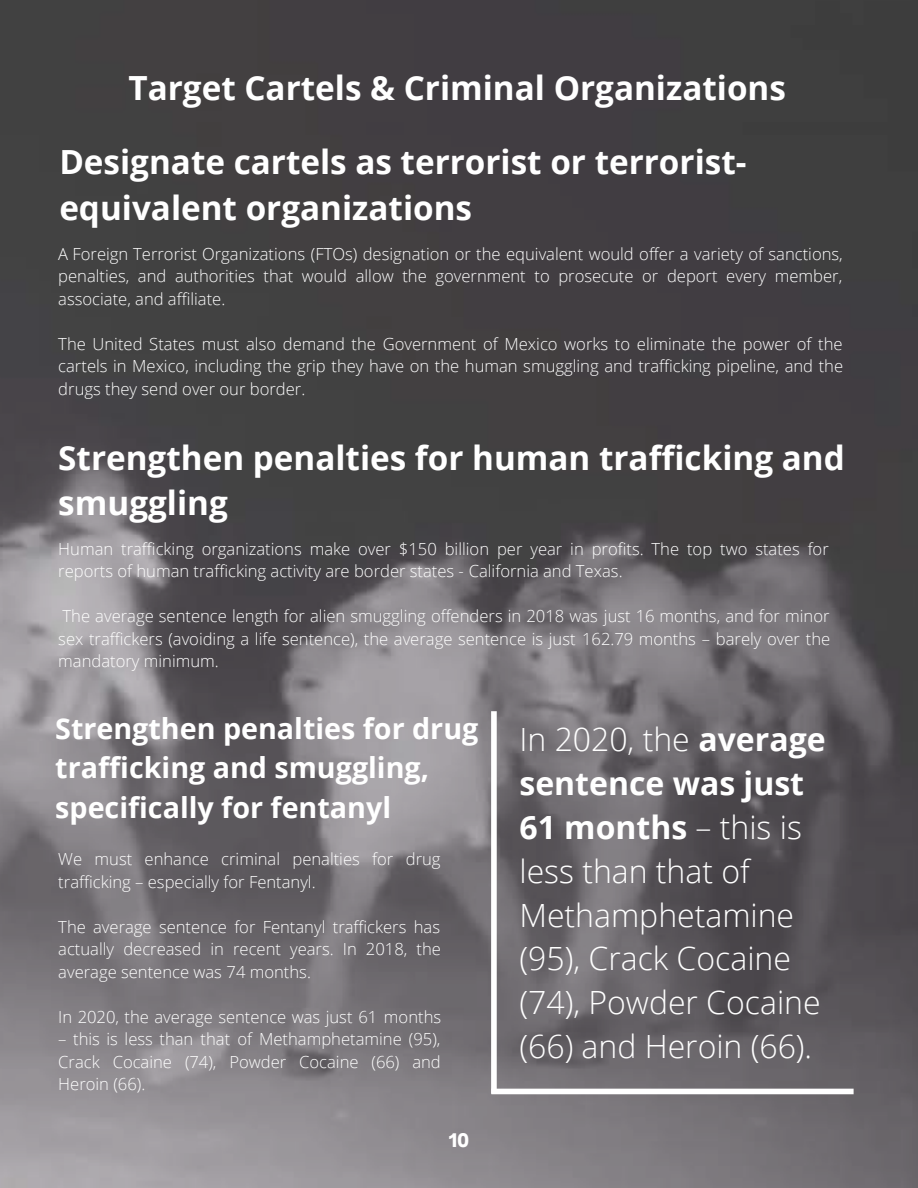
<style>
.page{position:relative;width:918px;height:1188px;background:#fff}
.page>*{position:absolute;margin:0;border:0;box-sizing:border-box;transform-origin:0 0}
.t1{font:700 33.3px/45.8px "Open Sans";color:#fff}
.t2{font:300 31.95px/43.8px "Open Sans";color:#fff}
.t3{font:700 28.65px/39.5px "Open Sans";color:#fff}
.t4{font:900 18px "Open Sauce One";color:#fff}
.t5{font:300 16.65px/22.5px "Open Sans";color:#fff;text-align:justify}
.s1{font-weight:700}
</style>
<div class="page">
<img style="left:0;top:0;width:918px;height:1188px">
<div style="left:491px;top:1089px;width:363px;height:5px;background:#fff"></div>
<div style="left:491px;top:711px;width:6px;height:383px;background:#fff"></div>
<h1 class="t1" style="left:128px;top:64px;width:659px">Target Cartels &amp; Criminal Organizations</h1>
<h1 class="t1" style="left:59px;top:138px;width:689px">Designate cartels as terrorist or terrorist&shy;equivalent organizations</h1>
<p class="t5" style="left:58px;top:242px;width:786px">A Foreign Terrorist Organizations (FTOs) designation or the equivalent would offer a variety of sanctions, penalties, and authorities that would allow the government to prosecute or deport every member, associate, and affiliate.</p>
<p class="t5" style="left:58px;top:332px;width:786px">The United States must also demand the Government of Mexico works to eliminate the power of the cartels in Mexico, including the grip they have on the human smuggling and trafficking pipeline, and the drugs they send over our border.</p>
<h1 class="t1" style="left:58px;top:434px;width:788px">Strengthen penalties for human trafficking and smuggling</h1>
<p class="t5" style="left:58px;top:537px;width:772px">Human trafficking organizations make over $150 billion per year in profits. The top two states for reports of human trafficking activity are border states - California and Texas.</p>
<p class="t5" style="left:58px;top:605px;width:773px">The average sentence length for alien smuggling offenders in 2018 was just 16 months, and for minor sex traffickers (avoiding a life sentence), the average sentence is just 162.79 months – barely over the mandatory minimum.</p>
<h3 class="t3" style="left:55px;top:708px;width:425px">Strengthen penalties for drug trafficking and smuggling, specifically for fentanyl</h3>
<p class="t5" style="left:58px;top:848px;width:384px">We must enhance criminal penalties for drug trafficking – especially for Fentanyl.</p>
<p class="t5" style="left:58px;top:915px;width:384px">The average sentence for Fentanyl traffickers has actually decreased in recent years. In 2018, the average sentence was 74 months.</p>
<p class="t5" style="left:58px;top:1005px;width:384px">In 2020, the average sentence was just 61 months</p>
<p class="t5" style="left:58px;top:1028px;width:384px">– this is less than that of Methamphetamine (95), Crack Cocaine (74), Powder Cocaine (66) and Heroin (66).</p>
<p class="t4" style="left:449px;top:1129px;width:22px">10</p>
<h2 class="t2" style="left:520px;top:717px;width:308px">In 2020, the <span class="s1">average sentence was just<br>61 months</span> – this is less than that of<br>Methamphetamine (95), Crack Cocaine (74), Powder Cocaine (66) and Heroin (66).</h2>
</div>
